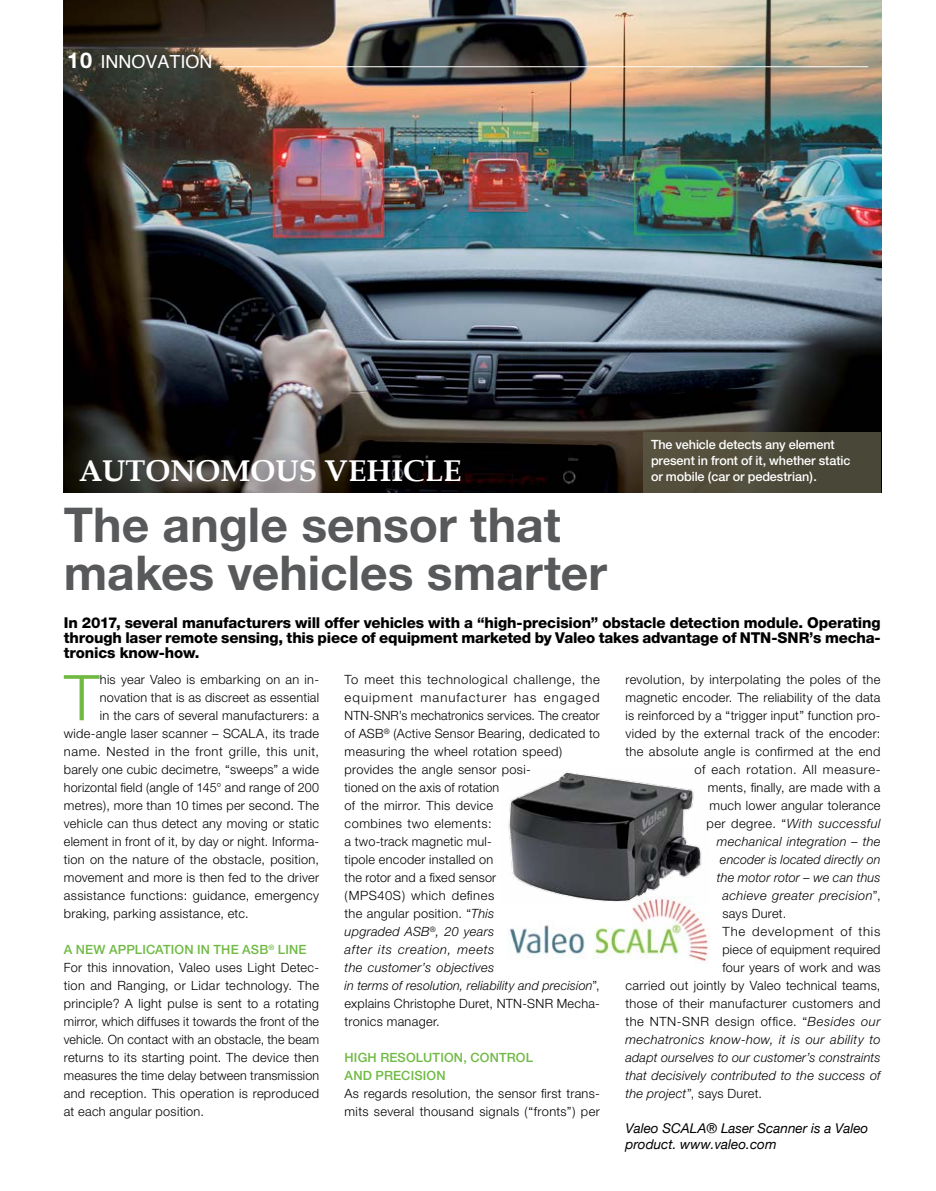
<style>
.page{position:relative;width:936px;height:1191px;background:#fff}
.page>*{position:absolute;margin:0;border:0;box-sizing:border-box;transform-origin:0 0}
.t1{font:300 63.15px "Helvetica Neue";color:#70ba44}
.t2{font:700 48px/48px "Helvetica Neue";color:#58595b}
.t3{font:700 30px "Book Antiqua";color:#fff}
.t4{font:18px "Helvetica";color:#fff}
.t5{font:800 15px/15px "Helvetica Neue";letter-spacing:-.01em;color:#000;text-align:justify}
.t6{font:italic 13.5px/16.2px "Helvetica Neue";color:#000}
.t7{font:300 12.75px/18px "Helvetica Neue";letter-spacing:.025em;color:#000}
.t8{font:italic 300 12.75px "Helvetica Neue";letter-spacing:.02em;color:#000}
.t9{font:300 12.75px "Helvetica Neue";letter-spacing:.045em;color:#000}
.t10{font:500 12.75px/15.8px "Helvetica Neue";letter-spacing:-.005em;color:#fff}
.t11{font:500 12.75px/18px "Helvetica Neue";letter-spacing:.015em;color:#70ba44}
.t12{font:300 12.75px "Helvetica Neue";letter-spacing:.065em;color:#000}
.s1{font-family:"Helvetica Neue";font-weight:700;font-size:21.75px}
.s2{font-weight:500;color:#70ba44}
.s3{font-style:italic}
.s4{font-style:normal}
</style>
<div class="page">
<img style="left:64px;top:0;width:817px;height:492px">
<hr style="left:220px;top:66px;width:648px;height:1px;background:#fff">
<img style="left:508px;top:904px;width:201px;height:58px">
<img style="left:508px;top:771px;width:194px;height:133px">
<div style="left:643px;top:432px;width:237px;height:60px;background:#504d3b"></div>
<h3 class="t4" style="left:67px;top:48px;width:46px"><span class="s1">10</span> INNOVATION</h3>
<h3 class="t3" style="left:79px;top:453px;width:384px">AUTONOMOUS VEHICLE</h3>
<h2 class="t2" style="left:64px;top:500px;width:545px">The angle sensor that makes vehicles smarter</h2>
<p class="t10" style="left:651px;top:436px;width:201px">The vehicle detects any element present in front of it, whether static or mobile (car or pedestrian).</p>
<p class="t5" style="left:64px;top:615px;width:818px">In 2017, several manufacturers will offer vehicles with a “high-precision” obstacle detection module. Operating through laser remote sensing, this piece of equipment marketed by Valeo takes advantage of NTN-SNR’s mecha&shy;tronics know-how.</p>
<h1 class="t1" style="left:64px;top:659px;width:37px">T</h1>
<p class="t7" style="left:100px;top:670px;width:221px">his year Valeo is embarking on an in-</p>
<p class="t7" style="left:100px;top:688px;width:221px">novation that is as discreet as essential</p>
<p class="t7" style="left:100px;top:706px;width:221px">in the cars of several manufacturers: a</p>
<p class="t7" style="left:64px;top:724px;width:257px">wide-angle laser scanner – SCALA, its trade</p>
<p class="t9" style="left:64px;top:744px;width:257px">name. Nested in the front grille, this unit,</p>
<p class="t7" style="left:64px;top:760px;width:257px">barely one cubic decimetre, “sweeps” a wide</p>
<p class="t7" style="left:64px;top:778px;width:257px">horizontal field (angle of 145° and range of 200</p>
<p class="t7" style="left:64px;top:796px;width:257px">metres), more than 10 times per second. The</p>
<p class="t7" style="left:64px;top:814px;width:257px">vehicle can thus detect any moving or static</p>
<p class="t7" style="left:64px;top:832px;width:257px">element in front of it, by day or night. Informa-</p>
<p class="t7" style="left:64px;top:850px;width:257px">tion on the nature of the obstacle, position,</p>
<p class="t7" style="left:64px;top:868px;width:257px">movement and more is then fed to the driver</p>
<p class="t7" style="left:64px;top:886px;width:257px">assistance functions: guidance, emergency</p>
<p class="t7" style="left:64px;top:904px;width:186px">braking, parking assistance, etc.</p>
<p class="t7" style="left:64px;top:940px;width:257px"><span class="s2">A NEW APPLICATION IN THE ASB</span><sup>®</sup> <span class="s2">LINE </span>For this innovation, Valeo uses Light Detec&shy;tion and Ranging, or Lidar technology. The principle? A light pulse is sent to a rotating mirror, which diffuses it towards the front of the vehicle. On contact with an obstacle, the beam returns to its starting point. The device then measures the time delay between transmission and reception. This operation is reproduced at each angular position.</p>
<p class="t7" style="left:344px;top:670px;width:257px">To meet this technological challenge, the equipment manufacturer has engaged<br>NTN-SNR’s mechatronics services. The creator of ASB<sup>®</sup> (Active Sensor Bearing, dedicated to measuring the wheel rotation speed) provides the angle sensor posi-<br>tioned on the axis of rotation<br>of the mirror. This device<br>combines two elements:<br>a two-track magnetic mul-<br>tipole encoder installed on<br>the rotor and a fixed sensor<br>(MPS40S) which defines<br>the angular position. “<span class="s3">This<br>upgraded ASB</span><sup>®</sup><span class="s3">, 20 years<br>after its creation, meets<br>the customer’s objectives<br>in terms of resolution, reliability and precision</span>”, explains Christophe Duret, NTN-SNR Mecha&shy;tronics manager.</p>
<p class="t11" style="left:344px;top:1048px;width:190px">HIGH RESOLUTION, CONTROL<br>AND PRECISION</p>
<p class="t7" style="left:344px;top:1084px;width:257px">As regards resolution, the sensor first trans&shy;mits several thousand signals (“fronts”) per</p>
<p class="t7" style="left:625px;top:670px;width:257px">revolution, by interpolating the poles of the</p>
<p class="t7" style="left:625px;top:688px;width:256px">magnetic encoder. The reliability of the data</p>
<p class="t7" style="left:625px;top:706px;width:257px">is reinforced by a “trigger input” function pro-</p>
<p class="t7" style="left:625px;top:724px;width:256px">vided by the external track of the encoder:</p>
<p class="t7" style="left:625px;top:742px;width:257px">the absolute angle is confirmed at the end</p>
<p class="t9" style="left:694px;top:762px;width:188px">of each rotation. All measure-</p>
<p class="t7" style="left:708px;top:778px;width:174px">ments, finally, are made with a</p>
<p class="t7" style="left:709px;top:796px;width:172px">much lower angular tolerance</p>
<p class="t8" style="left:706px;top:816px;width:176px"><span class="s4">per degree. “</span>With successful</p>
<p class="t8" style="left:717px;top:834px;width:165px">mechanical integration – the</p>
<p class="t8" style="left:720px;top:852px;width:162px">encoder is located directly on</p>
<p class="t8" style="left:717px;top:870px;width:165px">the motor rotor – we can thus</p>
<p class="t8" style="left:722px;top:888px;width:160px">achieve greater precision<span class="s4">”,</span></p>
<p class="t7" style="left:722px;top:904px;width:65px">says Duret.</p>
<p class="t12" style="left:722px;top:924px;width:160px">The development of this</p>
<p class="t7" style="left:722px;top:940px;width:160px">piece of equipment required</p>
<p class="t7" style="left:722px;top:958px;width:160px">four years of work and was</p>
<p class="t7" style="left:625px;top:976px;width:256px">carried out jointly by Valeo technical teams,</p>
<p class="t7" style="left:625px;top:994px;width:256px">those of their manufacturer customers and</p>
<p class="t9" style="left:625px;top:1014px;width:256px">the NTN-SNR design office. “<span class="s3">Besides our</span></p>
<p class="t8" style="left:625px;top:1032px;width:257px">mechatronics know-how, it is our ability to</p>
<p class="t8" style="left:625px;top:1050px;width:256px">adapt ourselves to our customer’s constraints</p>
<p class="t8" style="left:625px;top:1068px;width:256px">that decisively contributed to the success of</p>
<p class="t7" style="left:625px;top:1084px;width:138px"><span class="s3">the project</span>”, says Duret.</p>
<p class="t6" style="left:625px;top:1119px;width:244px">Valeo SCALA® Laser Scanner is a Valeo product. www.valeo.com</p>
</div>
